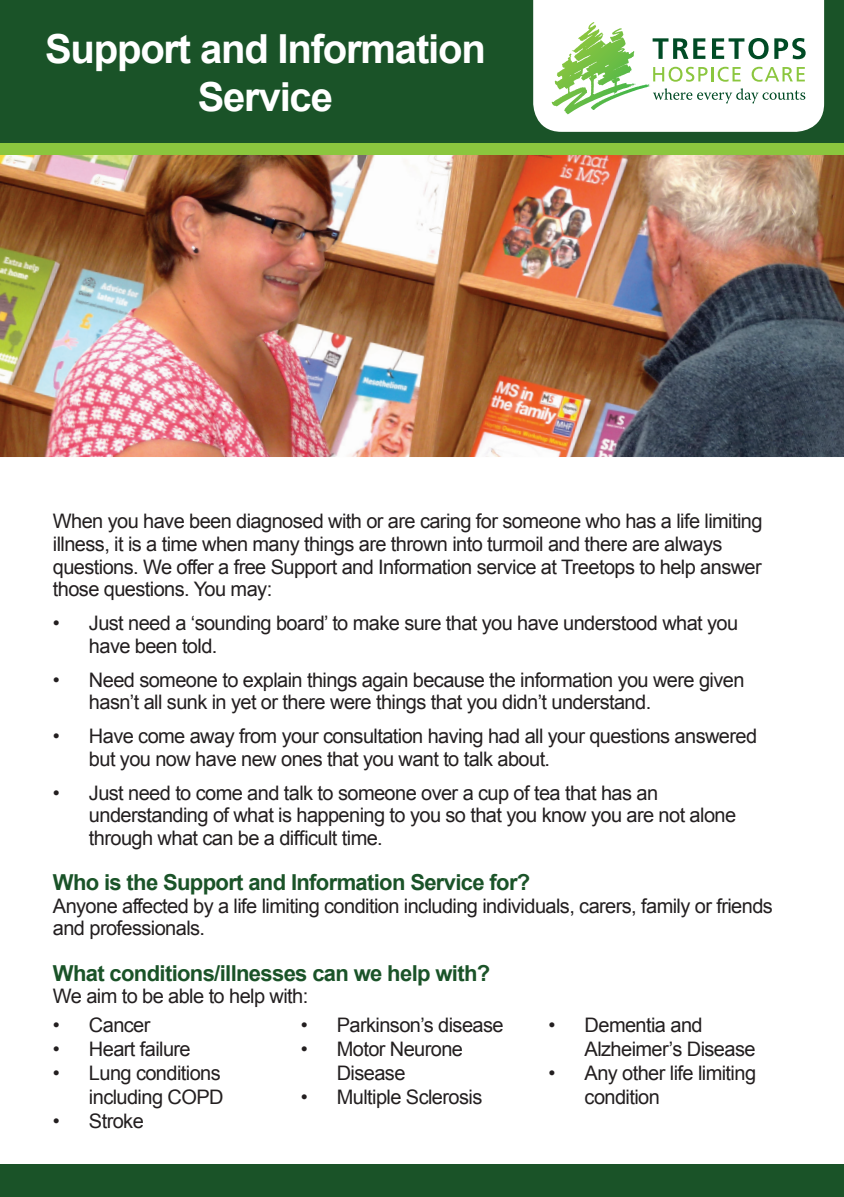
<style>
.page{position:relative;width:844px;height:1197px;background:#fff}
.page>*{position:absolute;margin:0;border:0;box-sizing:border-box;transform-origin:0 0}
.t1{font:700 40px/48px "Arial";letter-spacing:-.03em;color:#fff;text-align:center}
.t2{font:700 22px "Arial";letter-spacing:-.03em;color:#1a5328}
.t3{font:20px/22.6px "Arial";letter-spacing:-.03em;color:#231f20}
</style>
<div class="page">
<img style="left:0;top:154px;width:843px;height:303px">
<div style="left:0;top:0;width:843px;height:143px;background:#1a5328"></div>
<svg style="left:533px;top:0;width:290px;height:132px;background:#e2eede"></svg>
<div style="left:0;top:1164px;width:843px;height:33px;background:#1a5328"></div>
<div style="left:0;top:143px;width:843px;height:11px;background:#8bc63e"></div>
<h1 class="t1" style="left:45px;top:26px;width:442px">Support and Information<br>Service</h1>
<p class="t3" style="left:53px;top:510px;width:710px">When you have been diagnosed with or are caring for someone who has a life limiting illness, it is a time when many things are thrown into turmoil and there are always questions. We offer a free Support and Information service at Treetops to help answer those questions. You may:</p>
<p class="t3" style="left:89px;top:612px;width:650px;text-indent:-36px">• Just need a ‘sounding board’ to make sure that you have understood what you have been told.</p>
<p class="t3" style="left:89px;top:668px;width:656px;text-indent:-36px">• Need someone to explain things again because the information you were given hasn’t all sunk in yet or there were things that you didn’t understand.</p>
<p class="t3" style="left:89px;top:725px;width:669px;text-indent:-36px">• Have come away from your consultation having had all your questions answered but you now have new ones that you want to talk about.</p>
<p class="t3" style="left:89px;top:781px;width:648px;text-indent:-36px">• Just need to come and talk to someone over a cup of tea that has an understanding of what is happening to you so that you know you are not alone through what can be a difficult time.</p>
<p class="t2" style="left:53px;top:867px;width:478px">Who is the Support and Information Service for?</p>
<p class="t3" style="left:53px;top:894px;width:721px">Anyone affected by a life limiting condition including individuals, carers, family or friends and professionals.</p>
<p class="t2" style="left:53px;top:958px;width:438px">What conditions/illnesses can we help with?</p>
<p class="t3" style="left:53px;top:985px;width:257px">We aim to be able to help with:</p>
<p class="t3" style="left:53px;top:1014px;width:99px">• Cancer</p>
<p class="t3" style="left:53px;top:1038px;width:139px">• Heart failure</p>
<p class="t3" style="left:53px;top:1061px;width:172px;line-height:24px;text-align:right">• Lung conditions including COPD</p>
<p class="t3" style="left:53px;top:1110px;width:92px">• Stroke</p>
<p class="t3" style="left:300px;top:1014px;width:204px">• Parkinson’s disease</p>
<p class="t3" style="left:336px;top:1037px;width:128px;line-height:24px;text-indent:-36px">• Motor Neurone<br>Disease</p>
<p class="t3" style="left:300px;top:1086px;width:183px">• Multiple Sclerosis</p>
<p class="t3" style="left:584px;top:1013px;width:172px;line-height:24px;text-indent:-36px">• Dementia and<br>Alzheimer’s Disease</p>
<p class="t3" style="left:584px;top:1061px;width:173px;line-height:24px;text-indent:-36px">• Any other life limiting condition</p>
</div>
